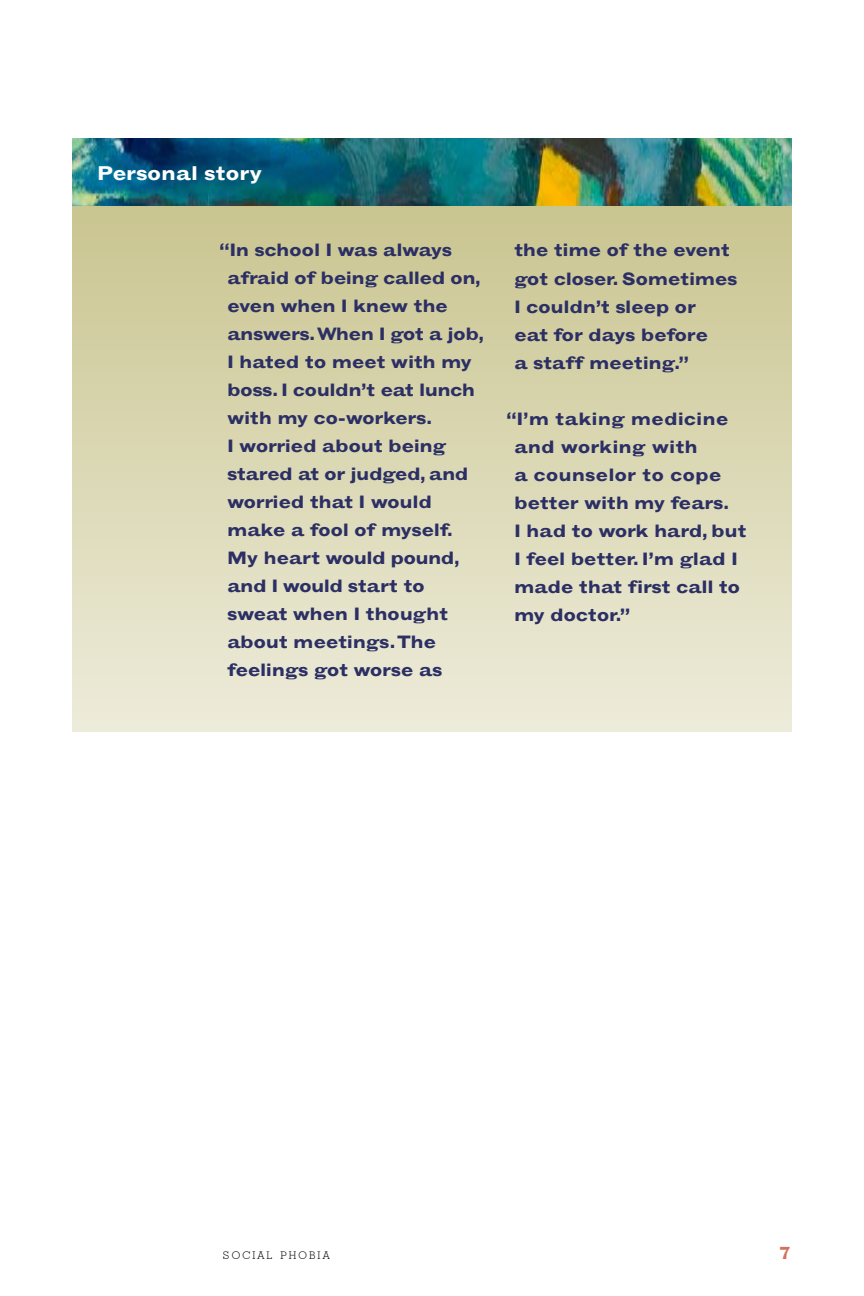
<style>
.page{position:relative;width:864px;height:1296px;background:#fff}
.page>*{position:absolute;margin:0;border:0;box-sizing:border-box;transform-origin:0 0}
.t1{font:700 expanded 20px "Grotesque";letter-spacing:-.01em;color:#fff}
.t2{font:700 expanded 18px/28px "Grotesque";letter-spacing:-.02em;color:#2b2f64}
.t3{font:300 10.4px "Geometric Slab 703 BT";letter-spacing:.205em;color:#000}
</style>
<div class="page">
<svg style="left:72px;top:206px;width:720px;height:525px;background:#dbd8b5"></svg>
<img style="left:72px;top:139px;width:720px;height:67px">
<p class="t1" style="left:97px;top:161px;width:166px">Personal story</p>
<p class="t2" style="left:227px;top:236px;width:258px;text-indent:-8px">“In school I was always afraid of being called on, even when I knew the answers. When I got a job,<br>I hated to meet with my boss. I couldn’t eat lunch with my co-workers.<br>I worried about being stared at or judged, and worried that I would make a fool of myself.<br>My heart would pound, and I would start to sweat when I thought about meetings. The feelings got worse as</p>
<p class="t2" style="left:514px;top:236px;width:225px">the time of the event got closer. Sometimes<br>I couldn’t sleep or<br>eat for days before<br>a staff meeting.”</p>
<p class="t2" style="left:514px;top:404px;width:234px;text-indent:-8px">“I’m taking medicine and working with<br>a counselor to cope better with my fears.<br>I had to work hard, but<br>I feel better. I’m glad I made that first call to my doctor.”</p>
<p class="t3" style="left:223px;top:1249px;width:109px">SOCIAL PHOBIA</p>
</div>
